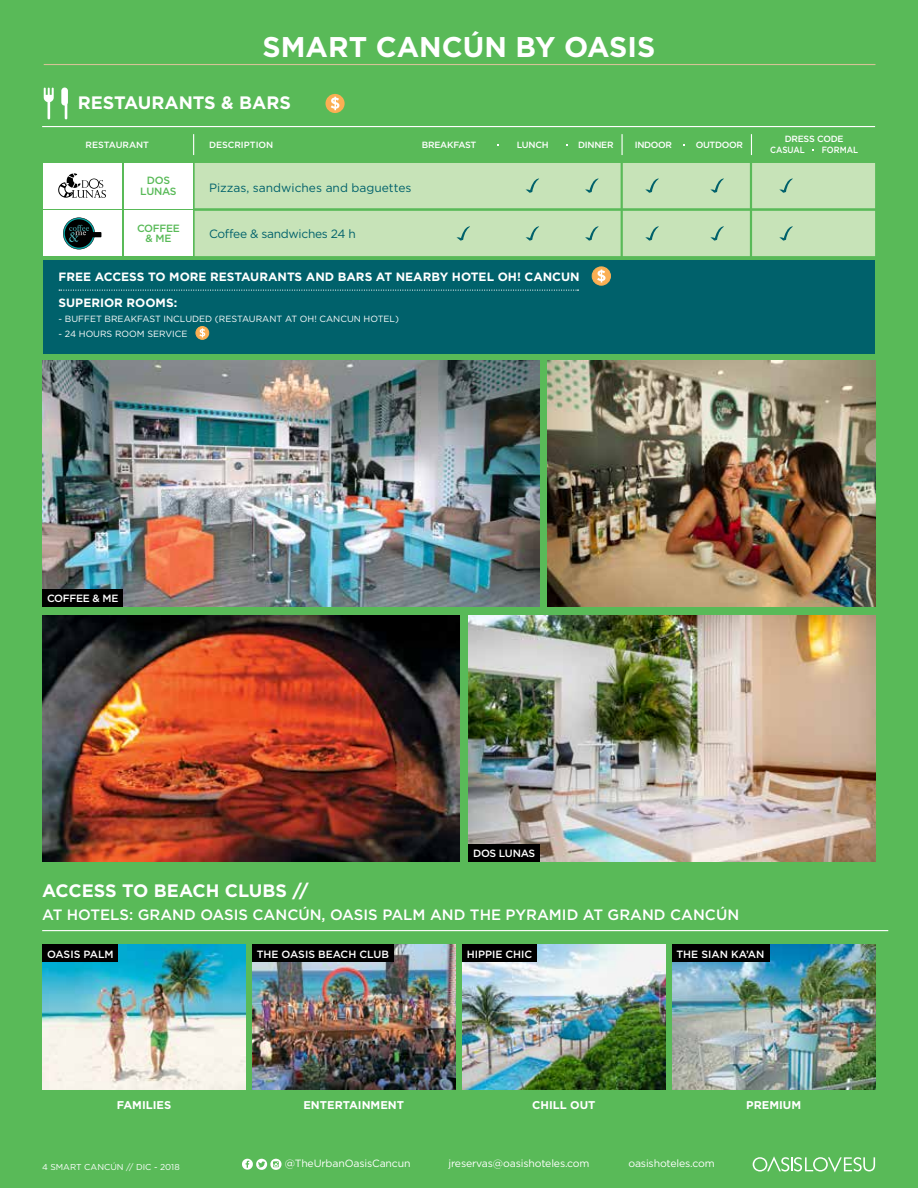
<style>
.page{position:relative;width:918px;height:1188px;background:#59ba58}
.page>*{position:absolute;margin:0;border:0;box-sizing:border-box;transform-origin:0 0}
.t1{font:700 28.5px "Gotham";color:#fff}
.t2{font:700 18px "Gotham";color:#fff}
.t3{font:500 15px "Gotham";color:#fff}
.t4{font:700 12px "Gotham";color:#fff}
.t5{font:12px "Gotham";color:#00616b}
.t6{font:12px "Gotham";letter-spacing:-.025em;color:#00616b}
.t7{font:700 11.25px "Gotham";color:#fff}
.t8{font:10.5px "Gotham";letter-spacing:-.015em;color:#fff}
.t9{font:500 10.5px "Gotham";color:#fff}
.t10{font:500 10.5px/10.5px "Gotham";letter-spacing:-.025em;color:#59ba58;text-align:center}
.t11{font:500 10.5px "Gotham";letter-spacing:-.025em;color:#fff}
.t12{font:500 10.5px "Gotham";letter-spacing:-.03em;color:#fff}
.t13{font:9px "Gotham";color:#fff}
.t14{font:500 9px "Gotham";letter-spacing:-.025em;color:#fff}
.t15{font:500 9px "Gotham";color:#fff}
.t16{font:500 9px "Gotham";letter-spacing:-.025em;color:#fff;scale:.9 1}
.t17{font:8.55px "Gotham";color:#fff}
</style>
<div class="page">
<img style="left:42px;top:616px;width:417px;height:246px">
<img style="left:43px;top:361px;width:496px;height:245px">
<svg style="left:61px;top:88px;width:7px;height:31px"></svg>
<svg style="left:44px;top:88px;width:10px;height:31px"></svg>
<div style="left:326px;top:94px;width:19px;height:19px;background:#fbaf54;border-radius:50%"></div>
<svg style="left:331px;top:97px;width:8px;height:13px"></svg>
<div style="left:44px;top:261px;width:831px;height:93px;background:#00616b"></div>
<div style="left:592px;top:267px;width:18px;height:18px;background:#fbaf54;border-radius:50%"></div>
<div style="left:592px;top:267px;width:19px;height:19px;border:1px solid #fbaf54;border-radius:50%"></div>
<svg style="left:597px;top:270px;width:9px;height:13px"></svg>
<hr style="left:42px;top:126px;width:833px;height:1px;background:#fff">
<svg style="left:59px;top:290px;width:520px;height:1px"></svg>
<svg style="left:751px;top:134px;width:1px;height:21px"></svg>
<svg style="left:622px;top:134px;width:1px;height:21px"></svg>
<svg style="left:193px;top:134px;width:1px;height:21px"></svg>
<div style="left:44px;top:211px;width:78px;height:45px;background:#fff"></div>
<div style="left:44px;top:163px;width:78px;height:45px;background:#fff"></div>
<div style="left:124px;top:163px;width:69px;height:45px;background:#fff"></div>
<div style="left:124px;top:211px;width:69px;height:45px;background:#fff"></div>
<svg style="left:58px;top:173px;width:48px;height:25px"></svg>
<svg style="left:63px;top:218px;width:32px;height:31px"></svg>
<div style="left:91px;top:232px;width:10px;height:5px;background:#000101"></div>
<div style="left:195px;top:163px;width:680px;height:93px;background:#c7e3b8"></div>
<div style="left:43px;top:589px;width:80px;height:17px;background:#000"></div>
<img style="left:547px;top:361px;width:328px;height:245px">
<img style="left:469px;top:616px;width:406px;height:246px">
<div style="left:469px;top:844px;width:71px;height:18px;background:#000"></div>
<hr style="left:44px;top:64px;width:831px;height:1px;background:#d4c396">
<hr style="left:42px;top:930px;width:846px;height:1px;background:#fff">
<img style="left:252px;top:945px;width:203px;height:144px">
<img style="left:43px;top:945px;width:202px;height:144px">
<img style="left:672px;top:945px;width:203px;height:144px">
<img style="left:462px;top:945px;width:203px;height:144px">
<div style="left:672px;top:945px;width:97px;height:17px;background:#000"></div>
<div style="left:462px;top:945px;width:75px;height:17px;background:#000"></div>
<div style="left:252px;top:945px;width:142px;height:17px;background:#000"></div>
<div style="left:43px;top:945px;width:75px;height:17px;background:#000"></div>
<div style="left:196px;top:327px;width:13px;height:12px;background:#fbaf54;border-radius:50%"></div>
<div style="left:196px;top:326px;width:13px;height:14px;border:1px solid #fbaf54;border-radius:50%"></div>
<svg style="left:199px;top:328px;width:6px;height:9px"></svg>
<svg style="left:753px;top:1156px;width:122px;height:16px"></svg>
<svg style="left:242px;top:1159px;width:40px;height:11px"></svg>
<h1 class="t1" style="left:263px;top:28px;width:394px">SMART CANCÚN BY OASIS</h1>
<h2 class="t2" style="left:78px;top:91px;width:215px">RESTAURANTS &amp; BARS</h2>
<p class="t15" style="left:86px;top:139px;width:65px">RESTAURANT</p>
<p class="t15" style="left:209px;top:139px;width:66px">DESCRIPTION</p>
<p class="t14" style="left:635px;top:139px;width:39px">INDOOR</p>
<p class="t14" style="left:696px;top:139px;width:49px">OUTDOOR</p>
<p class="t14" style="left:422px;top:139px;width:56px">BREAKFAST</p>
<p class="t14" style="left:517px;top:139px;width:33px">LUNCH</p>
<p class="t14" style="left:578px;top:139px;width:37px">DINNER</p>
<p class="t10" style="left:140px;top:175px;width:38px">DOS<br>LUNAS</p>
<p class="t10" style="left:137px;top:223px;width:44px">COFFEE &amp; ME</p>
<h3 class="t5" style="left:209px;top:180px;width:204px">Pizzas, sandwiches and baguettes</h3>
<h3 class="t6" style="left:209px;top:226px;width:148px">Coffee &amp; sandwiches 24 h</h3>
<h3 class="t4" style="left:59px;top:269px;width:523px">FREE ACCESS TO MORE RESTAURANTS AND BARS AT NEARBY HOTEL OH! CANCUN</h3>
<h3 class="t4" style="left:59px;top:295px;width:120px">SUPERIOR ROOMS:</h3>
<p class="t13" style="left:59px;top:313px;width:342px">- BUFFET BREAKFAST INCLUDED (RESTAURANT AT OH! CANCUN HOTEL)</p>
<p class="t13" style="left:59px;top:328px;width:131px">- 24 HOURS ROOM SERVICE</p>
<p class="t14" style="left:785px;top:132px;width:60px">DRESS CODE</p>
<p class="t16" style="left:770px;top:144px;width:40px">CASUAL</p>
<p class="t16" style="left:822px;top:144px;width:42px">FORMAL</p>
<p class="t11" style="left:47px;top:591px;width:73px">COFFEE &amp; ME</p>
<p class="t12" style="left:473px;top:847px;width:64px">DOS LUNAS</p>
<h2 class="t2" style="left:42px;top:879px;width:268px">ACCESS TO BEACH CLUBS //</h2>
<h3 class="t3" style="left:42px;top:905px;width:699px">AT HOTELS: GRAND OASIS CANCÚN, OASIS PALM AND THE PYRAMID AT GRAND CANCÚN</h3>
<p class="t9" style="left:47px;top:947px;width:68px">OASIS PALM</p>
<p class="t9" style="left:257px;top:947px;width:134px">THE OASIS BEACH CLUB</p>
<p class="t9" style="left:467px;top:947px;width:67px">HIPPIE CHIC</p>
<p class="t9" style="left:677px;top:947px;width:90px">THE SIAN KA’AN</p>
<p class="t7" style="left:117px;top:1098px;width:56px">FAMILIES</p>
<p class="t7" style="left:303px;top:1098px;width:102px">ENTERTAINMENT</p>
<p class="t7" style="left:532px;top:1098px;width:65px">CHILL OUT</p>
<p class="t7" style="left:746px;top:1098px;width:57px">PREMIUM</p>
<p class="t17" style="left:42px;top:1161px;width:139px">4 SMART CANCÚN // DIC - 2018</p>
<p class="t8" style="left:285px;top:1157px;width:127px">@TheUrbanOasisCancun</p>
<p class="t8" style="left:449px;top:1157px;width:143px">jreservas@oasishoteles.com</p>
<p class="t8" style="left:628px;top:1157px;width:88px">oasishoteles.com</p>
</div>
